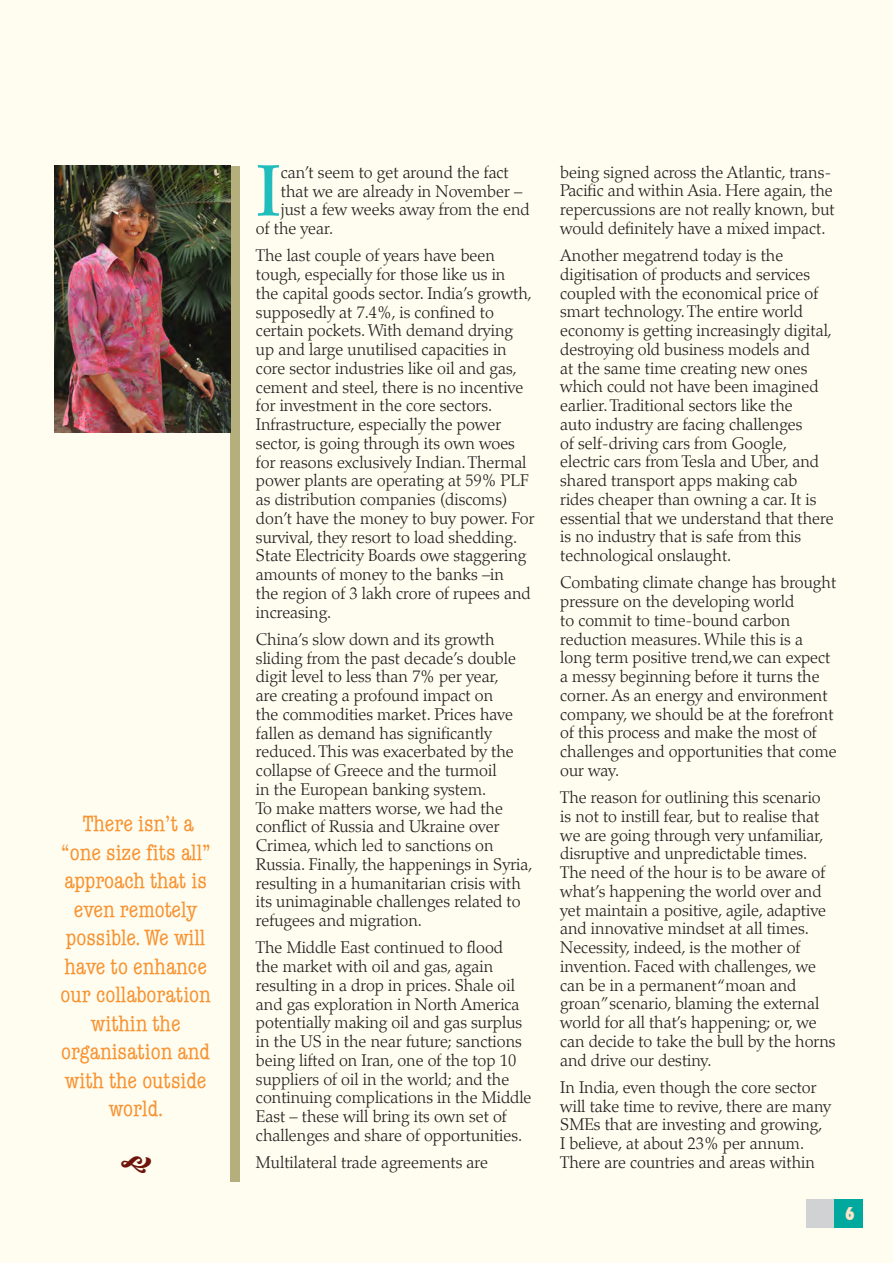
<style>
.page{position:relative;width:893px;height:1263px;background:#fffdf0}
.page>*{position:absolute;margin:0;border:0;box-sizing:border-box;transform-origin:0 0}
.EXPRESSIONS{font:500 72.6px "Palatino LT";color:#21bdbd}
.EXPRESSION_READOUT{font:22.5px/28.5px "American Typewriter LT Cond A";color:#f79332;text-align:center}
.t1{font:900 condensed 18px "Futura BT";color:#fee5ca}
.EXPRESSIONS-2{font:300 16.95px/18.8px "Palatino LT";color:#231f20}
</style>
<div class="page">
<div style="left:230px;top:166px;width:9px;height:1015px;background:#b4af7d"></div>
<div style="left:807px;top:1199px;width:28px;height:28px;background:#d1d2d4"></div>
<div style="left:835px;top:1199px;width:28px;height:28px;background:#00a99d"></div>
<img style="left:54px;top:166px;width:176px;height:267px">
<p class="EXPRESSION_READOUT" style="left:61px;top:810px;width:152px">There isn’t a “one size fits all” approach that is even remotely possible. We will have to enhance our collaboration within the organisation and with the outside world.</p>
<p class="EXPRESSIONS" style="left:256px;top:148px;width:26px">I</p>
<p class="EXPRESSIONS-2" style="left:281px;top:163px;width:230px">can’t seem to get around the fact</p>
<p class="EXPRESSIONS-2" style="left:281px;top:182px;width:243px">that we are already in November –</p>
<p class="EXPRESSIONS-2" style="left:281px;top:201px;width:250px">just a few weeks away from the end</p>
<p class="EXPRESSIONS-2" style="left:256px;top:219px;width:79px">of the year.</p>
<p class="EXPRESSIONS-2" style="left:256px;top:247px;width:280px">The last couple of years have been tough, especially for those like us in<br>the capital goods sector. India’s growth, supposedly at 7.4%, is confined to certain pockets. With demand drying up and large unutilised capacities in core sector industries like oil and gas, cement and steel, there is no incentive for investment in the core sectors.<br>Infrastructure, especially the power sector, is going through its own woes for reasons exclusively Indian. Thermal power plants are operating at 59% PLF as distribution companies (discoms) don’t have the money to buy power. For survival, they resort to load shedding.<br>State Electricity Boards owe staggering amounts of money to the banks –in<br>the region of 3 lakh crore of rupees and increasing.</p>
<p class="EXPRESSIONS-2" style="left:256px;top:630px;width:278px">China’s slow down and its growth sliding from the past decade’s double digit level to less than 7% per year,<br>are creating a profound impact on<br>the commodities market. Prices have fallen as demand has significantly reduced. This was exacerbated by the collapse of Greece and the turmoil<br>in the European banking system.<br>To make matters worse, we had the conflict of Russia and Ukraine over Crimea, which led to sanctions on Russia. Finally, the happenings in Syria, resulting in a humanitarian crisis with its unimaginable challenges related to refugees and migration.</p>
<p class="EXPRESSIONS-2" style="left:256px;top:938px;width:277px">The Middle East continued to flood<br>the market with oil and gas, again resulting in a drop in prices. Shale oil and gas exploration in North America potentially making oil and gas surplus in the US in the near future; sanctions being lifted on Iran, one of the top 10 suppliers of oil in the world; and the continuing complications in the Middle East – these will bring its own set of challenges and share of opportunities.</p>
<p class="EXPRESSIONS-2" style="left:256px;top:1153px;width:234px">Multilateral trade agreements are</p>
<p class="EXPRESSIONS-2" style="left:560px;top:163px;width:276px">being signed across the Atlantic, trans-Pacific and within Asia. Here again, the repercussions are not really known, but would definitely have a mixed impact.</p>
<p class="EXPRESSIONS-2" style="left:560px;top:246px;width:275px">Another megatrend today is the digitisation of products and services coupled with the economical price of smart technology. The entire world economy is getting increasingly digital, destroying old business models and<br>at the same time creating new ones which could not have been imagined earlier. Traditional sectors like the<br>auto industry are facing challenges<br>of self-driving cars from Google, electric cars from Tesla and Uber, and shared transport apps making cab rides cheaper than owning a car. It is essential that we understand that there is no industry that is safe from this technological onslaught.</p>
<p class="EXPRESSIONS-2" style="left:560px;top:574px;width:278px">Combating climate change has brought pressure on the developing world<br>to commit to time-bound carbon reduction measures. While this is a long term positive trend,we can expect a messy beginning before it turns the corner. As an energy and environment company, we should be at the forefront of this process and make the most of challenges and opportunities that come our way.</p>
<p class="EXPRESSIONS-2" style="left:560px;top:788px;width:277px">The reason for outlining this scenario is not to instill fear, but to realise that we are going through very unfamiliar, disruptive and unpredictable times.<br>The need of the hour is to be aware of what’s happening the world over and yet maintain a positive, agile, adaptive and innovative mindset at all times.<br>Necessity, indeed, is the mother of invention. Faced with challenges, we can be in a permanent “moan and groan”scenario, blaming the external world for all that’s happening; or, we can decide to take the bull by the horns and drive our destiny.</p>
<p class="EXPRESSIONS-2" style="left:560px;top:1078px;width:272px">In India, even though the core sector will take time to revive, there are many SMEs that are investing and growing, I believe, at about 23% per annum.<br>There are countries and areas within</p>
<p class="t1" style="left:846px;top:1203px;width:10px">6</p>
</div>
